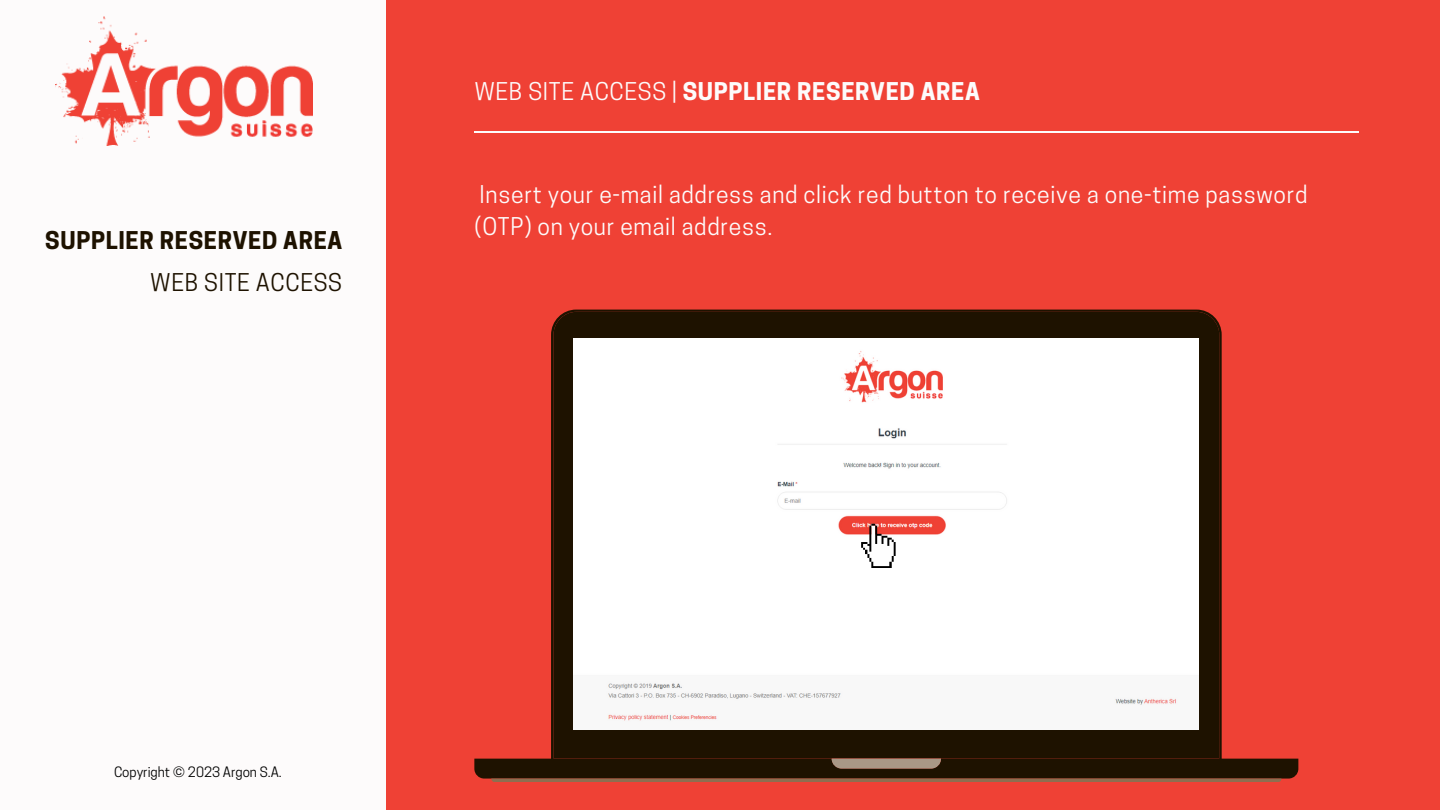
<style>
.page{position:relative;width:1440px;height:810px;background:#fdfbfb}
.page>*{position:absolute;margin:0;border:0;box-sizing:border-box;transform-origin:0 0}
.t1{font:23px/32.2px "Cooper Hewitt";letter-spacing:.03em;color:#fdfbfb}
.t2{font:700 23px "Cooper Hewitt";letter-spacing:.03em;color:#fdfbfb}
.t3{font:700 23px "Cooper Hewitt";letter-spacing:.03em;color:#1e1200}
.t4{font:23px "Cooper Hewitt";letter-spacing:.03em;color:#1e1200}
.t5{font:13.4px "Cooper Hewitt";color:#000}
.s1{font-weight:400}
</style>
<div class="page">
<div style="left:386px;top:0;width:1054px;height:810px;background:#ef4135"></div>
<hr style="left:474px;top:132px;width:885px;height:1px;background:#fdfbfb">
<svg style="left:474px;top:310px;width:824px;height:469px"></svg>
<svg style="left:832px;top:759px;width:109px;height:10px"></svg>
<hr style="left:491px;top:779px;width:790px;height:3px;background:#8e6e50">
<div style="left:574px;top:338px;width:625px;height:391px;background:#fff"></div>
<img style="left:56px;top:16px;width:256px;height:129px">
<svg style="left:861px;top:524px;width:35px;height:44px;background:#caaeac"></svg>
<p class="t3" style="left:45px;top:232px;width:299px">SUPPLIER RESERVED AREA</p>
<p class="t4" style="left:150px;top:273px;width:193px">WEB SITE ACCESS</p>
<p class="t2" style="left:474px;top:83px;width:507px"><span class="s1">WEB SITE ACCESS |</span> SUPPLIER RESERVED AREA</p>
<p class="t1" style="left:474px;top:181px;width:835px">Insert your e-mail address and click red button to receive a one-time password (OTP) on your email address.</p>
<p class="t5" style="left:114px;top:767px;width:169px">Copyright © 2023 Argon S.A.</p>
</div>
